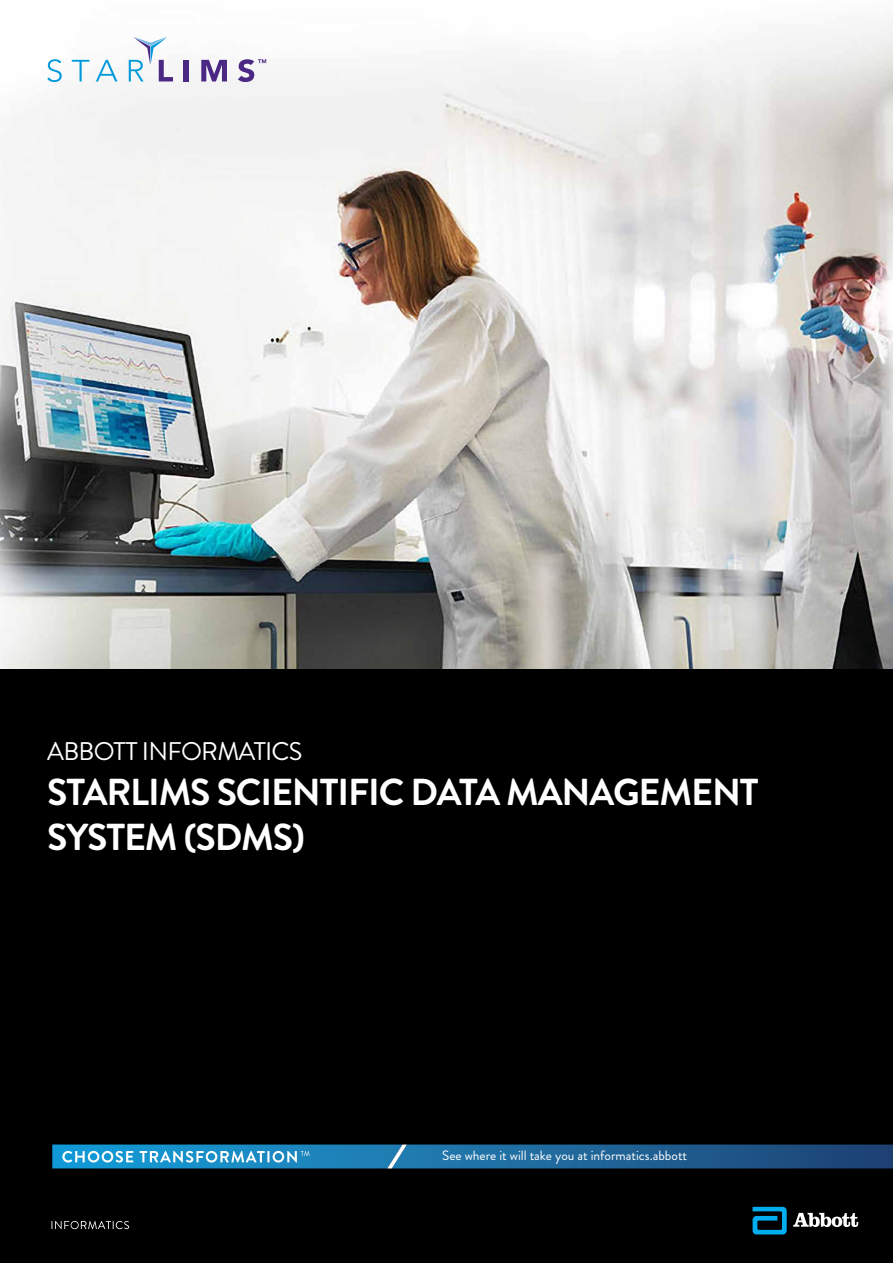
<style>
.page{position:relative;width:893px;height:1263px;background:#000}
.page>*{position:absolute;margin:0;border:0;box-sizing:border-box;transform-origin:0 0}
.t1{font:700 37.5px/45px "Brandon Grotesque";letter-spacing:-.03em;color:#fff}
.t2{font:25.5px "Brandon Grotesque";letter-spacing:-.03em;color:#fff}
.t3{font:13.5px "Brandon Grotesque";color:#fff}
</style>
<div class="page">
<img style="left:0;top:0;width:893px;height:669px">
<svg style="left:47px;top:59px;width:15px;height:23px"></svg>
<svg style="left:72px;top:60px;width:17px;height:21px"></svg>
<svg style="left:96px;top:60px;width:21px;height:21px"></svg>
<svg style="left:129px;top:37px;width:44px;height:44px;background:#cdd9e9"></svg>
<div style="left:184px;top:60px;width:5px;height:21px;background:#4b2884"></div>
<svg style="left:201px;top:60px;width:26px;height:21px"></svg>
<svg style="left:238px;top:59px;width:28px;height:23px"></svg>
<svg style="left:52px;top:1144px;width:841px;height:24px;background:#2875a6"></svg>
<svg style="left:753px;top:1207px;width:34px;height:27px"></svg>
<svg style="left:793px;top:1213px;width:65px;height:14px"></svg>
<svg style="left:52px;top:1221px;width:77px;height:8px"></svg>
<h2 class="t2" style="left:47px;top:734px;width:257px">ABBOTT INFORMATICS</h2>
<p class="t1" style="left:47px;top:770px;width:713px">STARLIMS SCIENTIFIC DATA MANAGEMENT<br>SYSTEM (SDMS)</p>
<p class="t3" style="left:442px;top:1146px;width:246px">See where it will take you at informatics.abbott</p>
</div>
